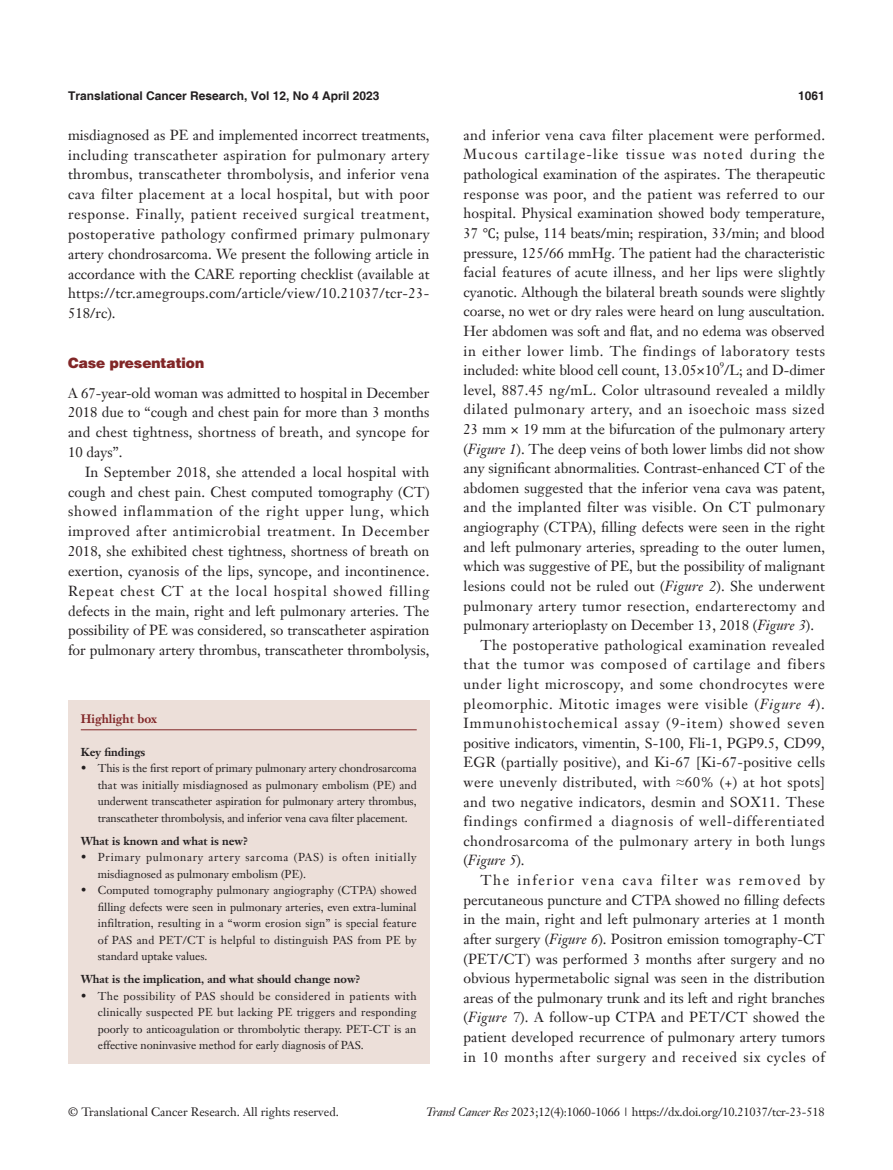
<style>
.page{position:relative;width:893px;height:1170px;background:#fff}
.page>*{position:absolute;margin:0;border:0;box-sizing:border-box;transform-origin:0 0}
.t1{font:14.25px/19.6px "Janson Text LT";letter-spacing:.015em;color:#231f20;text-align:justify}
._1ji-6_5{font:900 14.25px "Helvetica";color:#812627}
.ZY-doi{font:12px "Janson Text LT";letter-spacing:-.015em;color:#231f20}
.ZY-banquan{font:12px "Janson Text LT";color:#231f20}
.ZY-nianjuanqi{font:700 12px "Helvetica";color:#231f20}
.Cite{font:700 12px "Janson Text LT";color:#812627}
.ZY-yema{font:700 12px "Helvetica";color:#231f20}
.Cite-2{font:11.25px/16.5px "Janson Text LT";color:#231f20;text-align:justify}
.Cite-3{font:11.25px/16.5px "Janson Text LT";letter-spacing:.06em;color:#231f20}
.Cite-4{font:700 11.25px "Janson Text LT";color:#231f20}
.t2{font:8.25px "Janson Text LT";color:#231f20}
.s1{font-family:"Cambria Math"}
.s2{font-family:"Helvetica Neue LT Pro"}
.s3{font-style:italic}
.s4{font-family:"Times New Roman"}
</style>
<div class="page">
<div style="left:68px;top:700px;width:361px;height:363px;background:#ecdfd9"></div>
<hr style="left:81px;top:729px;width:336px;height:1px;background:#812627">
<p class="ZY-nianjuanqi" style="left:68px;top:88px;width:313px">Translational Cancer Research, Vol 12, No 4 April 2023</p>
<p class="ZY-yema" style="left:798px;top:88px;width:28px">1061</p>
<p class="t1" style="left:68px;top:125px;width:363px">misdiagnosed as PE and implemented incorrect treatments, including transcatheter aspiration for pulmonary artery thrombus, transcatheter thrombolysis, and inferior vena cava filter placement at a local hospital, but with poor response. Finally, patient received surgical treatment, postoperative pathology confirmed primary pulmonary artery chondrosarcoma. We present the following article in accordance with the CARE reporting checklist (available at https://tcr.amegroups.com/article/view/10.21037/tcr-23- 518/rc).</p>
<p class="_1ji-6_5" style="left:68px;top:353px;width:138px">Case presentation</p>
<p class="t1" style="left:68px;top:382px;width:363px">A 67-year-old woman was admitted to hospital in December 2018 due to “cough and chest pain for more than 3 months and chest tightness, shortness of breath, and syncope for 10 days”.</p>
<p class="t1" style="left:68px;top:462px;width:363px;text-indent:17px">In September 2018, she attended a local hospital with cough and chest pain. Chest computed tomography (CT) showed inflammation of the right upper lung, which improved after antimicrobial treatment. In December 2018, she exhibited chest tightness, shortness of breath on exertion, cyanosis of the lips, syncope, and incontinence.<br>Repeat chest CT at the local hospital showed filling defects in the main, right and left pulmonary arteries. The possibility of PE was considered, so transcatheter aspiration for pulmonary artery thrombus, transcatheter thrombolysis,</p>
<p class="Cite" style="left:81px;top:711px;width:78px">Highlight box</p>
<p class="Cite-4" style="left:81px;top:744px;width:66px">Key findings</p>
<p class="Cite-2" style="left:98px;top:760px;width:321px;text-indent:-17px">• This is the first report of primary pulmonary artery chondrosarcoma that was initially misdiagnosed as pulmonary embolism (PE) and underwent transcatheter aspiration for pulmonary artery thrombus, transcatheter thrombolysis, and inferior vena cava filter placement.</p>
<p class="Cite-4" style="left:81px;top:833px;width:169px">What is known and what is new?</p>
<p class="Cite-3" style="left:98px;top:849px;width:320px;text-indent:-17px">• Primary pulmonary artery sarcoma (PAS) is often initially misdiagnosed as pulmonary embolism (PE).</p>
<p class="Cite-2" style="left:98px;top:882px;width:320px;text-indent:-17px">• Computed tomography pulmonary angiography (CTPA) showed filling defects were seen in pulmonary arteries, even extra-luminal infiltration, resulting in a “worm erosion sign” is special feature of PAS and PET/CT is helpful to distinguish PAS from PE by standard uptake values.</p>
<p class="Cite-4" style="left:81px;top:971px;width:281px">What is the implication, and what should change now?</p>
<p class="Cite-2" style="left:98px;top:987px;width:320px;text-indent:-17px">• The possibility of PAS should be considered in patients with clinically suspected PE but lacking PE triggers and responding poorly to anticoagulation or thrombolytic therapy. PET-CT is an effective noninvasive method for early diagnosis of PAS.</p>
<p class="t1" style="left:463px;top:125px;width:363px">and inferior vena cava filter placement were performed.<br>Mucous cartilage-like tissue was noted during the pathological examination of the aspirates. The therapeutic response was poor, and the patient was referred to our hospital. Physical examination showed body temperature, 37 <span class="s1">℃</span>; pulse, 114 beats/min; respiration, 33/min; and blood pressure, 125/66 mmHg. The patient had the characteristic facial features of acute illness, and her lips were slightly cyanotic. Although the bilateral breath sounds were slightly coarse, no wet or dry rales were heard on lung auscultation.<br>Her abdomen was soft and flat, and no edema was observed in either lower limb. The findings of laboratory tests included: white blood cell count, 13.05<span class="s2">×</span>10 /L; and D-dimer</p>
<p class="t2" style="left:720px;top:360px;width:6px">9</p>
<p class="t1" style="left:463px;top:380px;width:363px">level, 887.45 ng/mL. Color ultrasound revealed a mildly dilated pulmonary artery, and an isoechoic mass sized 23 mm <span class="s2">×</span> 19 mm at the bifurcation of the pulmonary artery (<span class="s3">Figure 1</span>). The deep veins of both lower limbs did not show any significant abnormalities. Contrast-enhanced CT of the abdomen suggested that the inferior vena cava was patent, and the implanted filter was visible. On CT pulmonary angiography (CTPA), filling defects were seen in the right and left pulmonary arteries, spreading to the outer lumen, which was suggestive of PE, but the possibility of malignant lesions could not be ruled out (<span class="s3">Figure 2</span>). She underwent pulmonary artery tumor resection, endarterectomy and pulmonary arterioplasty on December 13, 2018 (<span class="s3">Figure 3</span>).</p>
<p class="t1" style="left:463px;top:634px;width:363px;text-indent:17px">The postoperative pathological examination revealed that the tumor was composed of cartilage and fibers under light microscopy, and some chondrocytes were pleomorphic. Mitotic images were visible (<span class="s3">Figure 4</span>).<br>Immunohistochemical assay (9-item) showed seven positive indicators, vimentin, S-100, Fli-1, PGP9.5, CD99, EGR (partially positive), and Ki-67 [Ki-67-positive cells were unevenly distributed, with <span class="s4">≈</span>60% (+) at hot spots] and two negative indicators, desmin and SOX11. These findings confirmed a diagnosis of well-differentiated chondrosarcoma of the pulmonary artery in both lungs (<span class="s3">Figure 5</span>).</p>
<p class="t1" style="left:463px;top:870px;width:363px;text-indent:17px">The inferior vena cava filter was removed by percutaneous puncture and CTPA showed no filling defects in the main, right and left pulmonary arteries at 1 month after surgery (<span class="s3">Figure 6</span>). Positron emission tomography-CT (PET/CT) was performed 3 months after surgery and no obvious hypermetabolic signal was seen in the distribution areas of the pulmonary trunk and its left and right branches (<span class="s3">Figure 7</span>). A follow-up CTPA and PET/CT showed the patient developed recurrence of pulmonary artery tumors in 10 months after surgery and received six cycles of</p>
<p class="ZY-banquan" style="left:68px;top:1104px;width:272px">© Translational Cancer Research. All rights reserved.</p>
<p class="ZY-doi" style="left:426px;top:1104px;width:400px"><span class="s3">Transl Cancer Res</span> 2023;12(4):1060-1066 | https://dx.doi.org/10.21037/tcr-23-518</p>
</div>
